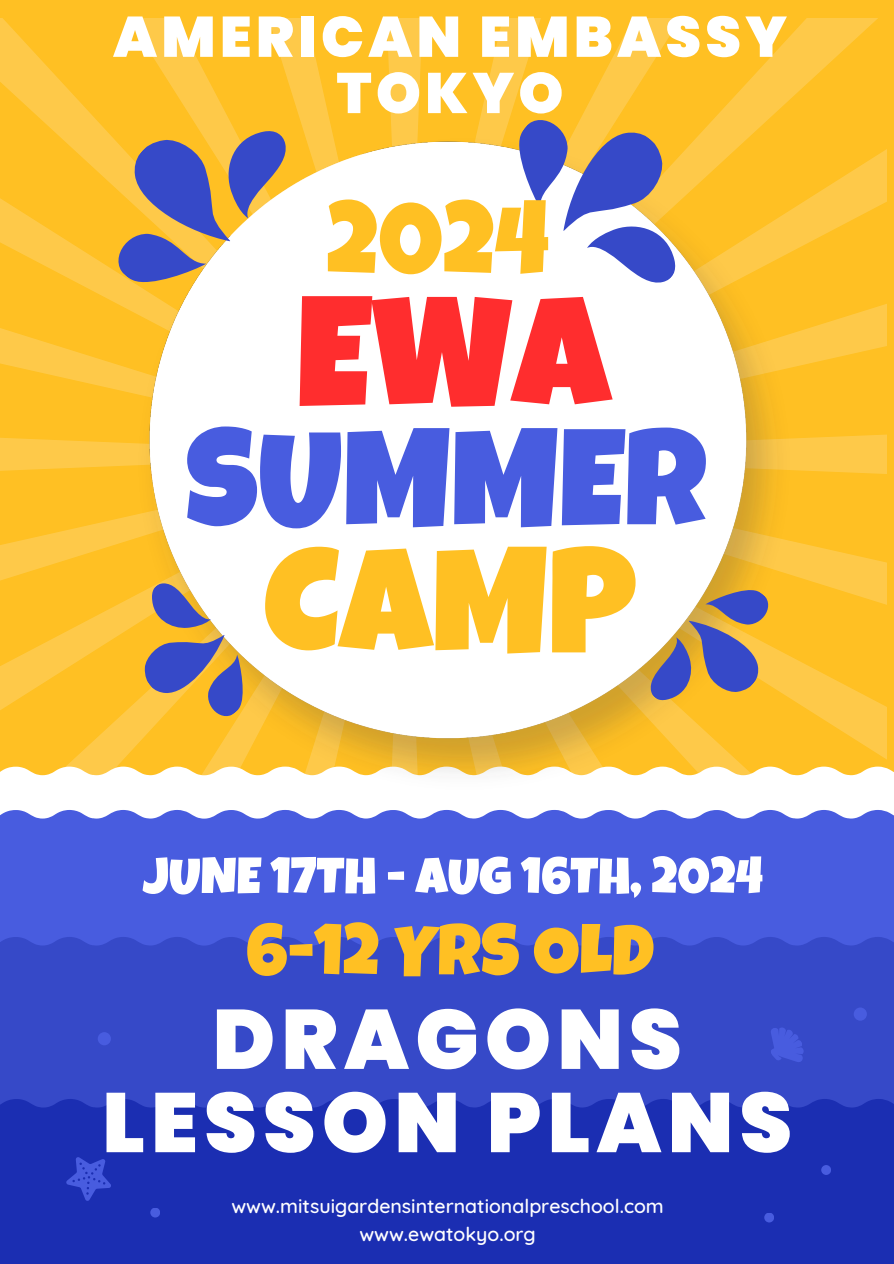
<style>
.page{position:relative;width:894px;height:1264px;background:#fff}
.page>*{position:absolute;margin:0;border:0;box-sizing:border-box;transform-origin:0 0}
.t1{font:156px "Luckiest Guy";color:#ff2d2e}
.t2{font:147px "Luckiest Guy";color:#ffc023}
.t3{font:136.5px "Luckiest Guy";color:#485cdf}
.t4{font:102px "Luckiest Guy";color:#ffc023}
.t5{font:900 84px/83.2px "Poppins";letter-spacing:.075em;color:#fff;text-align:center}
.t6{font:72px "Luckiest Guy";color:#ffc023}
.t7{font:900 57px/56.2px "Poppins";letter-spacing:.075em;color:#fff;text-align:center}
.t8{font:51px "Luckiest Guy";color:#fff}
.t9{font:500 19.5px "Quicksand";color:#fff}
</style>
<div class="page">
<div style="left:0;top:0;width:893px;height:1263px;background:#ffc023"></div>
<svg style="left:804px;top:544px;width:81px;height:211px"></svg>
<svg style="left:0;top:522px;width:104px;height:244px"></svg>
<svg style="left:104px;top:517px;width:19px;height:249px"></svg>
<div style="left:0;top:766px;width:893px;height:44px;background:#fff"></div>
<div style="left:0;top:810px;width:893px;height:126px;background:#485cdf"></div>
<div style="left:0;top:936px;width:893px;height:162px;background:#3649c8"></div>
<div style="left:0;top:1098px;width:893px;height:165px;background:#1b2eb2"></div>
<div style="left:98px;top:1032px;width:13px;height:13px;background:#485cdf;border-radius:50%"></div>
<div style="left:853px;top:1007px;width:13px;height:13px;background:#485cdf;border-radius:50%"></div>
<div style="left:150px;top:1207px;width:10px;height:10px;background:#485cdf;border-radius:50%"></div>
<div style="left:821px;top:1164px;width:9px;height:10px;background:#485cdf;border-radius:50%"></div>
<div style="left:764px;top:1212px;width:10px;height:10px;background:#485cdf;border-radius:50%"></div>
<svg style="left:66px;top:1157px;width:45px;height:43px;background:#3043c7"></svg>
<svg style="left:764px;top:1021px;width:42px;height:48px;background:#3d50d1"></svg>
<img style="left:123px;top:495px;width:681px;height:307px">
<svg style="left:636px;top:568px;width:147px;height:146px"></svg>
<svg style="left:129px;top:571px;width:137px;height:160px"></svg>
<svg style="left:0;top:19px;width:885px;height:476px"></svg>
<h1 class="t7" style="left:113px;top:9px;width:675px">AMERICAN EMBASSY<br>TOKYO</h1>
<p class="t4" style="left:326px;top:202px;width:225px">2024</p>
<h6 class="t1" style="left:296px;top:296px;width:315px">EWA</h6>
<h3 class="t3" style="left:185px;top:429px;width:523px">SUMMER</h3>
<p class="t2" style="left:264px;top:548px;width:373px">CAMP</p>
<h2 class="t8" style="left:143px;top:857px;width:621px">JUNE 17TH - AUG 16TH, 2024</h2>
<h1 class="t6" style="left:246px;top:924px;width:409px">6-12 YRS OLD</h1>
<p class="t5" style="left:102px;top:997px;width:691px">DRAGONS<br>LESSON PLANS</p>
<p class="t9" style="left:231px;top:1192px;width:433px">www.mitsuigardensinternationalpreschool.com</p>
<p class="t9" style="left:359px;top:1221px;width:178px">www.ewatokyo.org</p>
</div>
